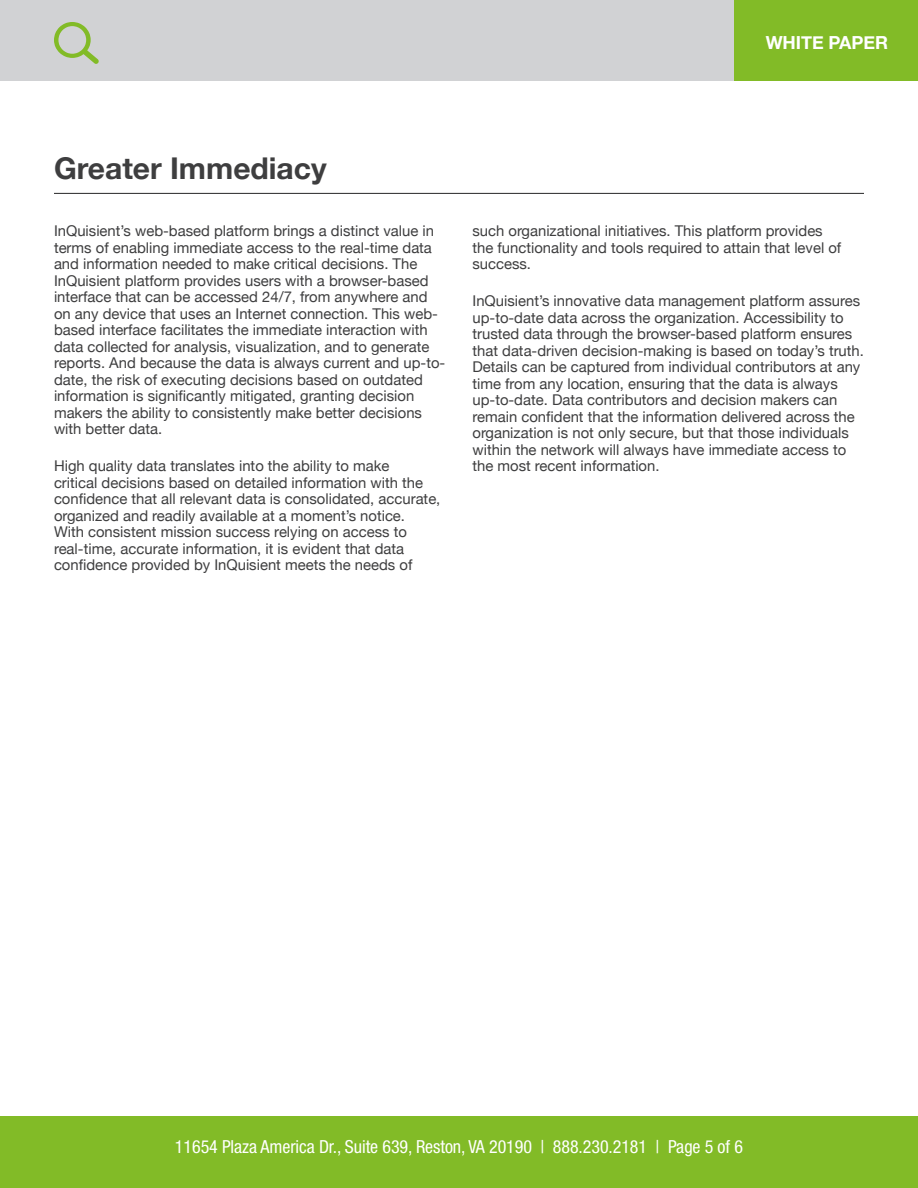
<style>
.page{position:relative;width:918px;height:1188px;background:#fff}
.page>*{position:absolute;margin:0;border:0;box-sizing:border-box;transform-origin:0 0}
.Chapter_Section_Head{font:700 30px "Helvetica Neue";color:#3e3e3f}
.t1{font:condensed 18px "Helvetica Neue LT Std";letter-spacing:-.005em;color:#fff}
.t2{font:700 18px "Helvetica Neue";letter-spacing:-.005em;color:#fff}
.body{font:14.85px/16.5px "Helvetica Neue";color:#3e3e3f}
</style>
<div class="page">
<div style="left:733px;top:0;width:185px;height:81px;background:#82bb27"></div>
<div style="left:0;top:0;width:733px;height:81px;background:#d1d2d4"></div>
<div style="left:0;top:1117px;width:918px;height:71px;background:#82bb27"></div>
<svg style="left:54px;top:22px;width:45px;height:42px"></svg>
<hr style="left:54px;top:193px;width:810px;height:1px;background:#3e3e3f">
<p class="t2" style="left:766px;top:28px;width:124px">WHITE PAPER</p>
<p class="Chapter_Section_Head" style="left:54px;top:145px;width:274px">Greater Immediacy</p>
<p class="body" style="left:54px;top:224px;width:393px">InQuisient’s web-based platform brings a distinct value in terms of enabling immediate access to the real-time data and information needed to make critical decisions. The InQuisient platform provides users with a browser-based interface that can be accessed 24/7, from anywhere and on any device that uses an Internet connection. This web&shy;based interface facilitates the immediate interaction with data collected for analysis, visualization, and to generate reports. And because the data is always current and up-to&shy;date, the risk of executing decisions based on outdated information is significantly mitigated, granting decision makers the ability to consistently make better decisions with better data.</p>
<p class="body" style="left:54px;top:458px;width:388px">High quality data translates into the ability to make<br>critical decisions based on detailed information with the confidence that all relevant data is consolidated, accurate, organized and readily available at a moment’s notice.<br>With consistent mission success relying on access to real-time, accurate information, it is evident that data confidence provided by InQuisient meets the needs of</p>
<p class="body" style="left:472px;top:224px;width:370px">such organizational initiatives. This platform provides the functionality and tools required to attain that level of success.</p>
<p class="body" style="left:472px;top:293px;width:393px">InQuisient’s innovative data management platform assures up-to-date data across the organization. Accessibility to trusted data through the browser-based platform ensures that data-driven decision-making is based on today’s truth.<br>Details can be captured from individual contributors at any time from any location, ensuring that the data is always up-to-date. Data contributors and decision makers can remain confident that the information delivered across the organization is not only secure, but that those individuals within the network will always have immediate access to the most recent information.</p>
<p class="t1" style="left:175px;top:1136px;width:570px">11654 Plaza America Dr., Suite 639, Reston, VA 20190 | 888.230.2181 | Page 5 of 6</p>
</div>
